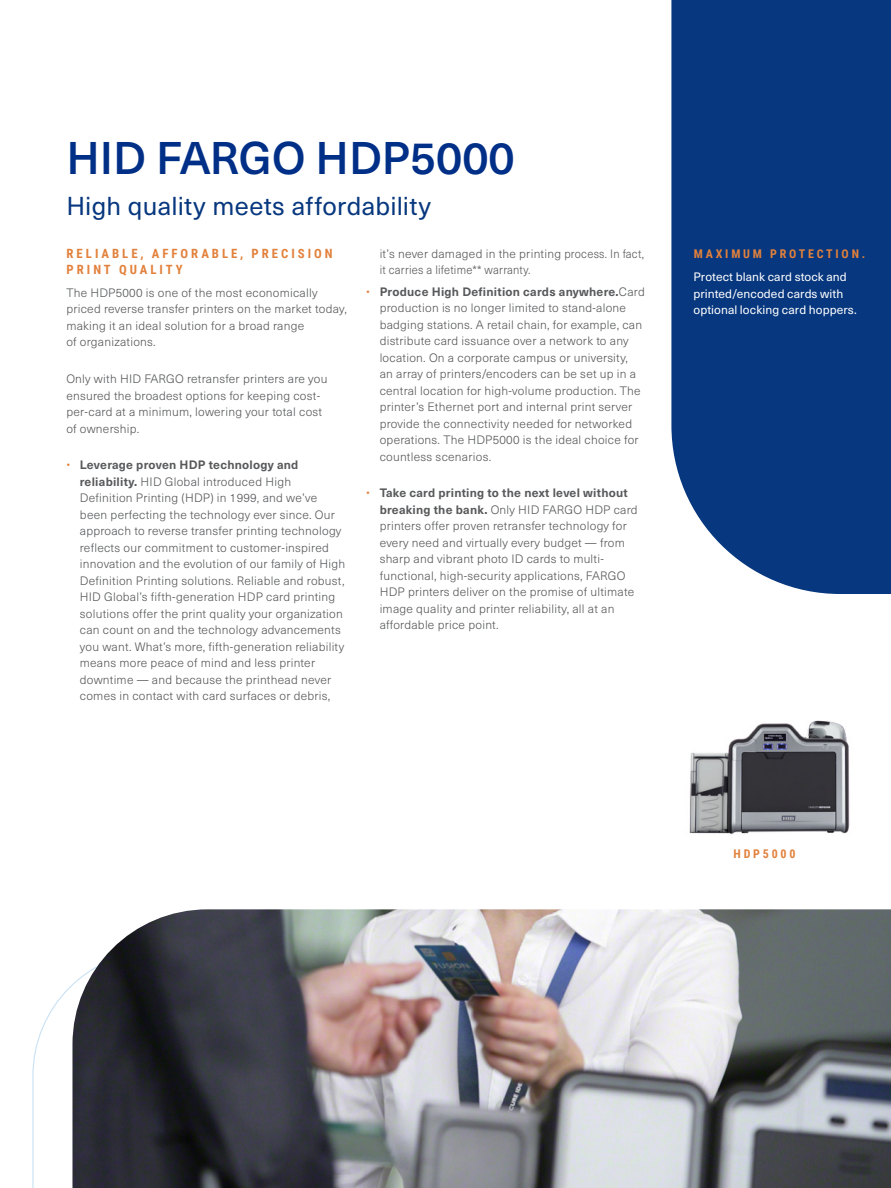
<style>
.page{position:relative;width:891px;height:1188px;background:#fff}
.page>*{position:absolute;margin:0;border:0;box-sizing:border-box;transform-origin:0 0}
.br_large_section_hea{font:500 45px "Neue Haas Unica Pro";color:#002f87}
.Page_header{font:25.5px "Neue Haas Unica Pro";letter-spacing:.01em;color:#07377e}
.br_small_section_sub{font:700 12.75px/15.3px "Roboto Condensed";letter-spacing:.235em;color:#e2813c}
.br_bullet_list_body{font:300 12px/16.5px "Neue Haas Unica Pro";letter-spacing:.02em;color:#58595b}
.br_main_body{font:300 12px/16.5px "Neue Haas Unica Pro";letter-spacing:.02em;color:#58595b}
.Sidebar{font:12px/16.5px "Neue Haas Unica Pro";letter-spacing:.005em;color:#fff}
.br_small_section_sub-2{font:700 12px "Roboto Condensed";letter-spacing:.235em;color:#e2813c}
.s1{color:#e2813c}
.s2{font-weight:700}
</style>
<div class="page">
<div style="left:671px;top:0;width:220px;height:594px;background:#07377e"></div>
<img style="left:72px;top:909px;width:819px;height:279px">
<img style="left:689px;top:720px;width:161px;height:115px">
<h2 class="br_large_section_hea" style="left:66px;top:131px;width:450px">HID FARGO HDP5000</h2>
<p class="Page_header" style="left:66px;top:191px;width:366px">High quality meets affordability</p>
<h3 class="br_small_section_sub" style="left:67px;top:246px;width:268px">RELIABLE, AFFORABLE, PRECISION<br>PRINT QUALITY</h3>
<p class="br_main_body" style="left:66px;top:285px;width:282px">The HDP5000 is one of the most economically priced reverse transfer printers on the market today, making it an ideal solution for a broad range<br>of organizations.</p>
<p class="br_main_body" style="left:66px;top:371px;width:263px">Only with HID FARGO retransfer printers are you ensured the broadest options for keeping cost&shy;per-card at a minimum, lowering your total cost of ownership.</p>
<p class="br_bullet_list_body" style="left:80px;top:457px;width:267px;text-indent:-14px"><span class="s1">•</span> <span class="s2">Leverage proven HDP technology and reliability.</span> HID Global introduced High Definition Printing (HDP) in 1999, and we’ve been perfecting the technology ever since. Our approach to reverse transfer printing technology reflects our commitment to customer-inspired innovation and the evolution of our family of High Definition Printing solutions. Reliable and robust, HID Global’s fifth-generation HDP card printing solutions offer the print quality your organization can count on and the technology advancements you want. What’s more, fifth-generation reliability means more peace of mind and less printer downtime — and because the printhead never comes in contact with card surfaces or debris,</p>
<p class="br_bullet_list_body" style="left:380px;top:246px;width:266px">it’s never damaged in the printing process. In fact, it carries a lifetime** warranty.</p>
<p class="br_bullet_list_body" style="left:380px;top:283px;width:267px;text-indent:-14px"><span class="s1">•</span> <span class="s2">Produce High Definition cards anywhere.</span>Card production is no longer limited to stand-alone badging stations. A retail chain, for example, can distribute card issuance over a network to any location. On a corporate campus or university,<br>an array of printers/encoders can be set up in a central location for high-volume production. The printer’s Ethernet port and internal print server provide the connectivity needed for networked operations. The HDP5000 is the ideal choice for countless scenarios.</p>
<p class="br_bullet_list_body" style="left:380px;top:485px;width:260px;text-indent:-14px"><span class="s1">•</span> <span class="s2">Take card printing to the next level without breaking the bank.</span> Only HID FARGO HDP card printers offer proven retransfer technology for every need and virtually every budget — from sharp and vibrant photo ID cards to multi&shy;functional, high-security applications, FARGO HDP printers deliver on the promise of ultimate image quality and printer reliability, all at an affordable price point.</p>
<h3 class="br_small_section_sub-2" style="left:694px;top:245px;width:173px">MAXIMUM PROTECTION.</h3>
<p class="Sidebar" style="left:694px;top:269px;width:165px">Protect blank card stock and printed/encoded cards with optional locking card hoppers.</p>
<h3 class="br_small_section_sub-2" style="left:734px;top:846px;width:63px">HDP5000</h3>
</div>
